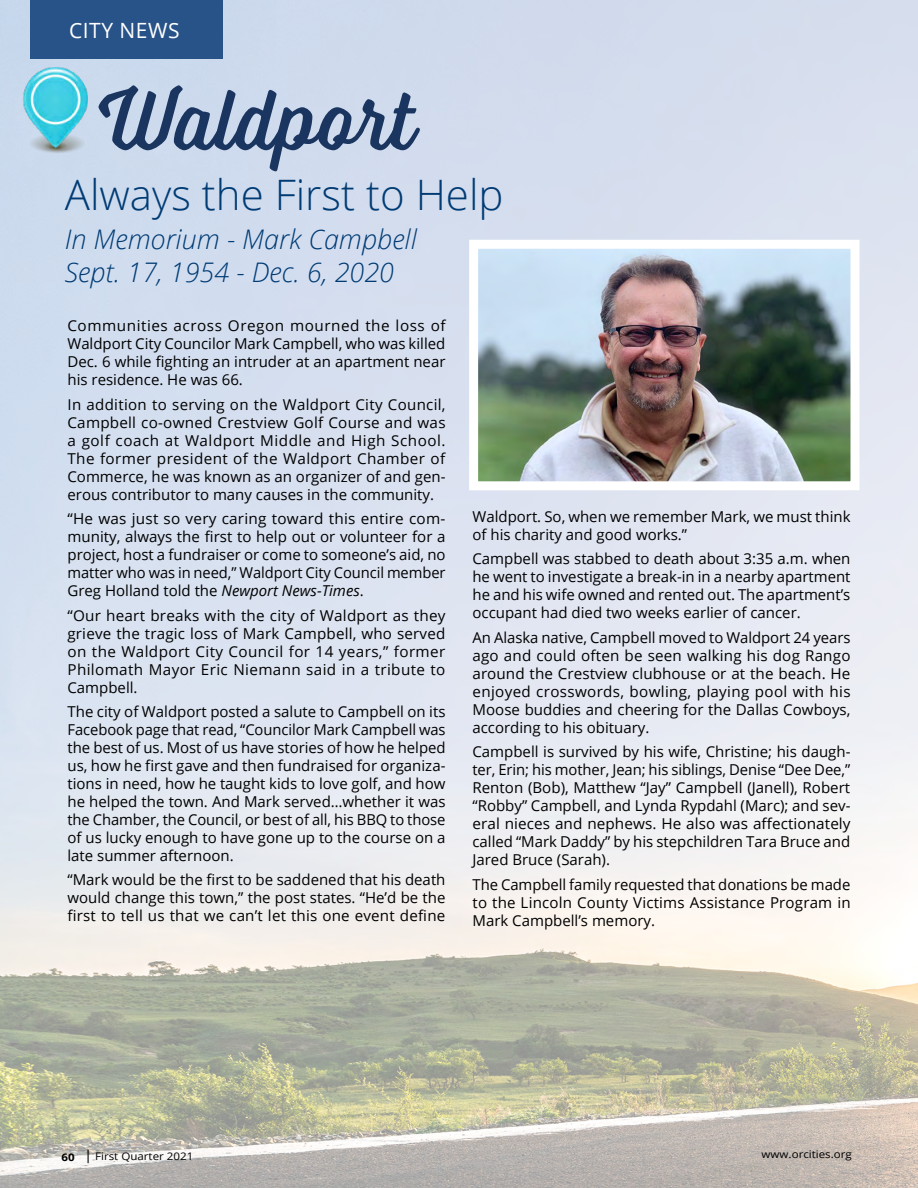
<style>
.page{position:relative;width:918px;height:1188px;background:#fff}
.page>*{position:absolute;margin:0;border:0;box-sizing:border-box;transform-origin:0 0}
.Body_text{font:300 91.5px "Voltage";color:#1a355f}
.Body_text-2{font:300 42px "Open Sans";color:#003b74}
.Body_text-3{font:italic 300 27px "Open Sans";color:#003b74}
.Body_text-4{font:21px "Open Sans";letter-spacing:.025em;color:#fff}
.Body_text-5{font:15px/18px "Open Sans";color:#000;text-align:justify}
.t1{font:10.5px "Open Sans";color:#000;scale:1.1 1}
.s1{font-style:italic}
.s2{font-weight:700}
.s3{font-size:13.5px}
</style>
<div class="page">
<img style="left:0;top:0;width:918px;height:1188px">
<img style="left:24px;top:68px;width:64px;height:85px">
<div style="left:30px;top:0;width:192px;height:58px;background:#285389"></div>
<img style="left:479px;top:250px;width:371px;height:230px">
<div style="left:469px;top:240px;width:391px;height:250px;border:9px solid #fff"></div>
<p class="Body_text-4" style="left:69px;top:16px;width:112px">CITY NEWS</p>
<p class="Body_text" style="left:99px;top:64px;width:319px">Waldport</p>
<p class="Body_text-2" style="left:65px;top:166px;width:440px">Always the First to Help</p>
<p class="Body_text-3" style="left:65px;top:221px;width:354px">In Memorium - Mark Campbell</p>
<p class="Body_text-3" style="left:65px;top:253px;width:331px">Sept. 17, 1954 - Dec. 6, 2020</p>
<p class="Body_text-5" style="left:68px;top:316px;width:380px">Communities across Oregon mourned the loss of Waldport City Councilor Mark Campbell, who was killed Dec. 6 while fighting an intruder at an apartment near his residence. He was 66.</p>
<p class="Body_text-5" style="left:68px;top:395px;width:380px">In addition to serving on the Waldport City Council, Campbell co-owned Crestview Golf Course and was a golf coach at Waldport Middle and High School.<br>The former president of the Waldport Chamber of Commerce, he was known as an organizer of and gen&shy;erous contributor to many causes in the community.</p>
<p class="Body_text-5" style="left:68px;top:509px;width:380px">“He was just so very caring toward this entire com&shy;munity, always the first to help out or volunteer for a project, host a fundraiser or come to someone’s aid, no matter who was in need,” Waldport City Council member Greg Holland told the <span class="s1">Newport News-Times</span>.</p>
<p class="Body_text-5" style="left:68px;top:606px;width:380px">“Our heart breaks with the city of Waldport as they grieve the tragic loss of Mark Campbell, who served on the Waldport City Council for 14 years,” former Philomath Mayor Eric Niemann said in a tribute to Campbell.</p>
<p class="Body_text-5" style="left:68px;top:702px;width:380px">The city of Waldport posted a salute to Campbell on its Facebook page that read, “Councilor Mark Campbell was the best of us. Most of us have stories of how he helped us, how he first gave and then fundraised for organiza&shy;tions in need, how he taught kids to love golf, and how he helped the town. And Mark served…whether it was the Chamber, the Council, or best of all, his BBQ to those of us lucky enough to have gone up to the course on a late summer afternoon.</p>
<p class="Body_text-5" style="left:68px;top:871px;width:380px">“Mark would be the first to be saddened that his death would change this town,” the post states. “He’d be the first to tell us that we can’t let this one event define</p>
<p class="Body_text-5" style="left:472px;top:507px;width:380px">Waldport. So, when we remember Mark, we must think of his charity and good works.”</p>
<p class="Body_text-5" style="left:472px;top:550px;width:380px">Campbell was stabbed to death about 3:35 a.m. when he went to investigate a break-in in a nearby apartment he and his wife owned and rented out. The apartment’s occupant had died two weeks earlier of cancer.</p>
<p class="Body_text-5" style="left:472px;top:628px;width:380px">An Alaska native, Campbell moved to Waldport 24 years ago and could often be seen walking his dog Rango around the Crestview clubhouse or at the beach. He enjoyed crosswords, bowling, playing pool with his Moose buddies and cheering for the Dallas Cowboys, according to his obituary.</p>
<p class="Body_text-5" style="left:472px;top:743px;width:380px">Campbell is survived by his wife, Christine; his daugh&shy;ter, Erin; his mother, Jean; his siblings, Denise “Dee Dee,” Renton (Bob), Matthew “Jay” Campbell (Janell), Robert “Robby” Campbell, and Lynda Rypdahl (Marc); and sev&shy;eral nieces and nephews. He also was affectionately called “Mark Daddy” by his stepchildren Tara Bruce and Jared Bruce (Sarah).</p>
<p class="Body_text-5" style="left:472px;top:875px;width:380px">The Campbell family requested that donations be made to the Lincoln County Victims Assistance Program in Mark Campbell’s memory.</p>
<p class="t1" style="left:62px;top:1149px;width:121px"><span class="s2">60</span> <span class="s3">|</span> First Quarter 2021</p>
<p class="t1" style="left:762px;top:1147px;width:84px">www.orcities.org</p>
</div>
